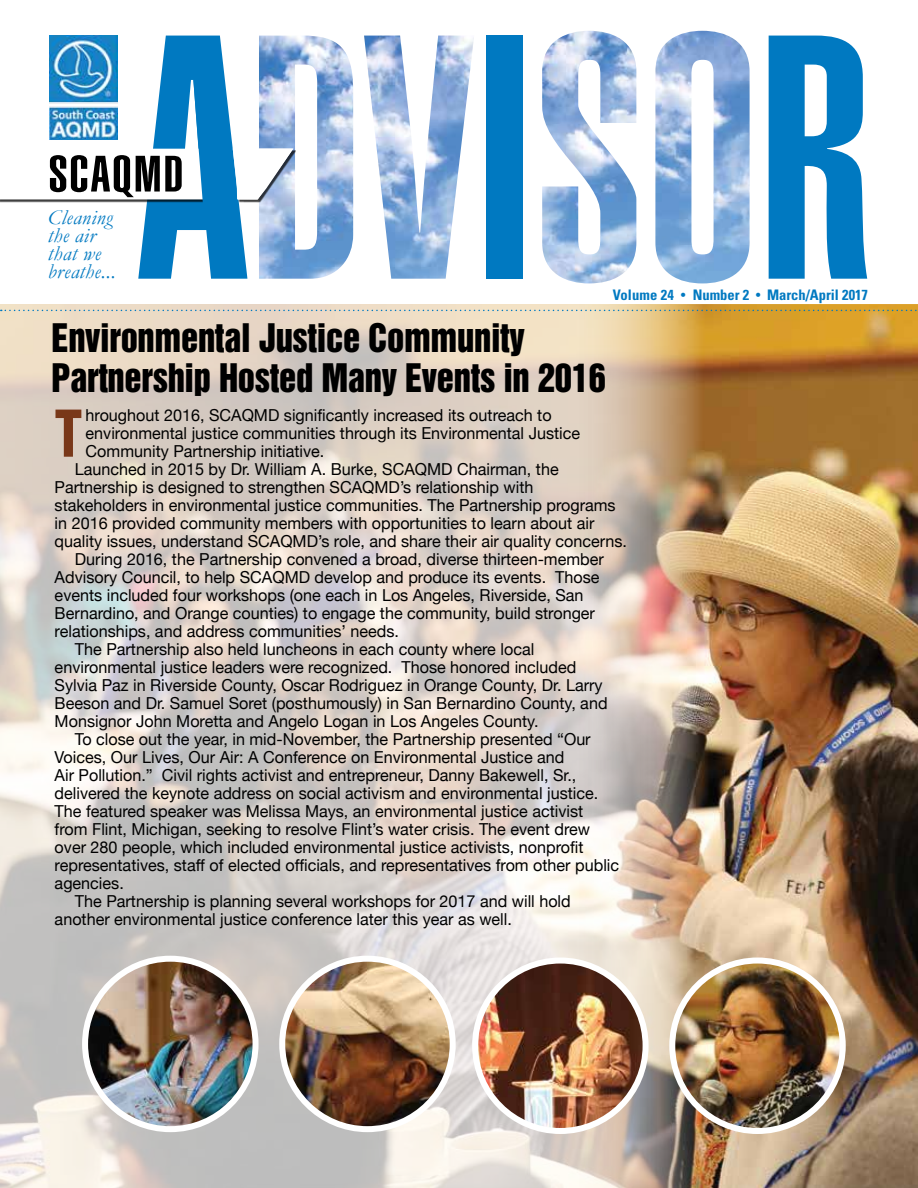
<style>
.page{position:relative;width:918px;height:1188px;background:#fff}
.page>*{position:absolute;margin:0;border:0;box-sizing:border-box;transform-origin:0 0}
.t1{font:700 condensed 69.9px "Myriad Pro";color:#793819}
.t2{font:36px/40.5px "Helvetica Inserat";letter-spacing:-.01em;color:#000;scale:.96 1}
.t3{font:italic 21px/18px "Garamond";letter-spacing:.02em;color:#0079c1}
.t4{font:16.5px "Helvetica Neue";color:#000}
.t5{font:700 condensed 14.55px "Univers";color:#0079c1}
.s1{font-size:11.7px}
</style>
<div class="page">
<img style="left:0;top:305px;width:568px;height:883px">
<img style="left:568px;top:305px;width:350px;height:883px">
<svg style="left:769px;top:36px;width:98px;height:243px"></svg>
<img style="left:542px;top:31px;width:208px;height:252px">
<div style="left:486px;top:36px;width:36px;height:243px;background:#0079c1"></div>
<img style="left:293px;top:36px;width:181px;height:243px">
<div style="left:238px;top:150px;width:58px;height:52px;background:#000;opacity:.75"></div>
<svg style="left:1px;top:310px;width:917px;height:1px"></svg>
<svg style="left:0;top:36px;width:293px;height:243px"></svg>
<img style="left:672px;top:961px;width:171px;height:170px;border-radius:85px">
<div style="left:669px;top:958px;width:177px;height:176px;border:6px solid #fff;border-radius:50%"></div>
<img style="left:475px;top:961px;width:171px;height:170px;border-radius:85px">
<div style="left:472px;top:958px;width:177px;height:176px;border:6px solid #fff;border-radius:50%"></div>
<img style="left:282px;top:959px;width:171px;height:170px;border-radius:85px">
<div style="left:279px;top:956px;width:177px;height:176px;border:6px solid #fff;border-radius:50%"></div>
<img style="left:85px;top:959px;width:171px;height:170px;border-radius:85px">
<div style="left:82px;top:956px;width:177px;height:176px;border:6px solid #fff;border-radius:50%"></div>
<p class="t3" style="left:48px;top:208px;width:69px">Cleaning the air that we breathe...</p>
<p class="t5" style="left:613px;top:286px;width:257px">Volume 24 <span class="s1">•</span> Number 2 <span class="s1">•</span> March/April 2017</p>
<h2 class="t2" style="left:51px;top:317px;width:579px">Environmental Justice Community<br>Partnership Hosted Many Events in 2016</h2>
<h1 class="t1" style="left:55px;top:390px;width:29px">T</h1>
<p class="t4" style="left:86px;top:403px;width:468px">hroughout 2016, SCAQMD significantly increased its outreach to</p>
<p class="t4" style="left:86px;top:421px;width:496px">environmental justice communities through its Environmental Justice</p>
<p class="t4" style="left:86px;top:439px;width:240px">Community Partnership initiative.</p>
<p class="t4" style="left:75px;top:457px;width:485px">Launched in 2015 by Dr. William A. Burke, SCAQMD Chairman, the</p>
<p class="t4" style="left:55px;top:475px;width:480px">Partnership is designed to strengthen SCAQMD’s relationship with</p>
<p class="t4" style="left:55px;top:493px;width:563px">stakeholders in environmental justice communities. The Partnership programs</p>
<p class="t4" style="left:55px;top:511px;width:541px">in 2016 provided community members with opportunities to learn about air</p>
<p class="t4" style="left:55px;top:529px;width:574px">quality issues, understand SCAQMD’s role, and share their air quality concerns.</p>
<p class="t4" style="left:75px;top:547px;width:530px">During 2016, the Partnership convened a broad, diverse thirteen-member</p>
<p class="t4" style="left:55px;top:565px;width:546px">Advisory Council, to help SCAQMD develop and produce its events. Those</p>
<p class="t4" style="left:55px;top:583px;width:530px">events included four workshops (one each in Los Angeles, Riverside, San</p>
<p class="t4" style="left:55px;top:601px;width:542px">Bernardino, and Orange counties) to engage the community, build stronger</p>
<p class="t4" style="left:55px;top:619px;width:346px">relationships, and address communities’ needs.</p>
<p class="t4" style="left:75px;top:637px;width:461px">The Partnership also held luncheons in each county where local</p>
<p class="t4" style="left:55px;top:655px;width:523px">environmental justice leaders were recognized. Those honored included</p>
<p class="t4" style="left:55px;top:673px;width:550px">Sylvia Paz in Riverside County, Oscar Rodriguez in Orange County, Dr. Larry</p>
<p class="t4" style="left:55px;top:691px;width:554px">Beeson and Dr. Samuel Soret (posthumously) in San Bernardino County, and</p>
<p class="t4" style="left:55px;top:709px;width:486px">Monsignor John Moretta and Angelo Logan in Los Angeles County.</p>
<p class="t4" style="left:75px;top:727px;width:517px">To close out the year, in mid-November, the Partnership presented “Our</p>
<p class="t4" style="left:55px;top:745px;width:511px">Voices, Our Lives, Our Air: A Conference on Environmental Justice and</p>
<p class="t4" style="left:55px;top:763px;width:523px">Air Pollution.” Civil rights activist and entrepreneur, Danny Bakewell, Sr.,</p>
<p class="t4" style="left:55px;top:781px;width:545px">delivered the keynote address on social activism and environmental justice.</p>
<p class="t4" style="left:55px;top:799px;width:530px">The featured speaker was Melissa Mays, an environmental justice activist</p>
<p class="t4" style="left:55px;top:817px;width:537px">from Flint, Michigan, seeking to resolve Flint’s water crisis. The event drew</p>
<p class="t4" style="left:55px;top:835px;width:530px">over 280 people, which included environmental justice activists, nonprofit</p>
<p class="t4" style="left:55px;top:853px;width:566px">representatives, staff of elected officials, and representatives from other public</p>
<p class="t4" style="left:55px;top:871px;width:71px">agencies.</p>
<p class="t4" style="left:75px;top:889px;width:497px">The Partnership is planning several workshops for 2017 and will hold</p>
<p class="t4" style="left:55px;top:907px;width:459px">another environmental justice conference later this year as well.</p>
</div>
